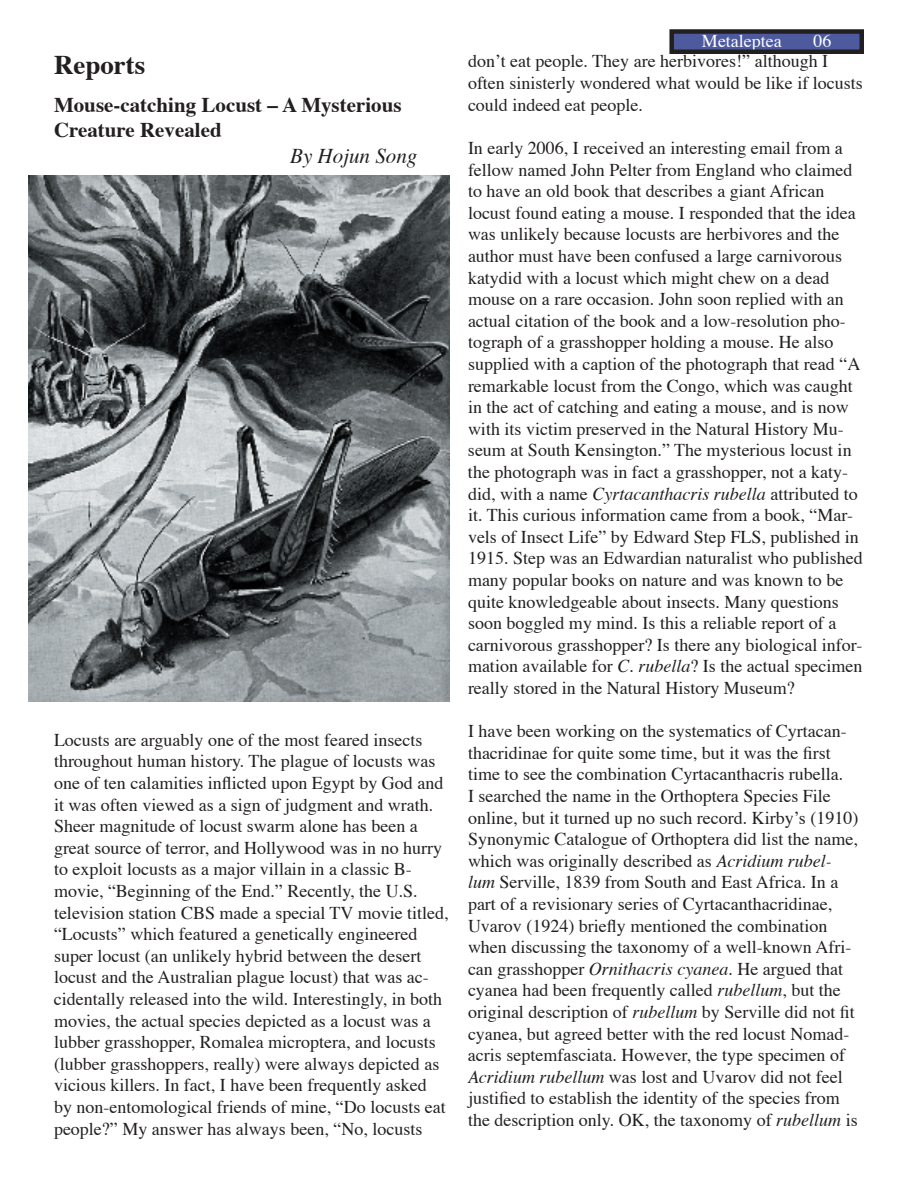
<style>
.page{position:relative;width:918px;height:1188px;background:#fff}
.page>*{position:absolute;margin:0;border:0;box-sizing:border-box;transform-origin:0 0}
.t1{font:700 27px "Times";color:#231f20}
.t2{font:700 21px/25.2px "Times";color:#231f20}
.t3{font:italic 21px "Times";color:#231f20}
.t4{font:18px/21.6px "Times";color:#231f20}
.t5{font:18px "Times";color:#fff}
.s1{font-style:italic}
</style>
<div class="page">
<div style="left:672px;top:32px;width:190px;height:20px;background:#4d5a9e"></div>
<div style="left:669px;top:29px;width:195px;height:25px;border:4px solid #231f20"></div>
<img style="left:28px;top:176px;width:422px;height:526px">
<h1 class="t1" style="left:54px;top:47px;width:93px">Reports</h1>
<p class="t2" style="left:54px;top:93px;width:349px">Mouse-catching Locust – A Mysterious<br>Creature Revealed</p>
<p class="t3" style="left:290px;top:143px;width:129px">By Hojun Song</p>
<p class="t4" style="left:54px;top:730px;width:396px">Locusts are arguably one of the most feared insects throughout human history. The plague of locusts was one of ten calamities inflicted upon Egypt by God and it was often viewed as a sign of judgment and wrath.<br>Sheer magnitude of locust swarm alone has been a great source of terror, and Hollywood was in no hurry to exploit locusts as a major villain in a classic B&shy;movie, “Beginning of the End.” Recently, the U.S. television station CBS made a special TV movie titled, “Locusts” which featured a genetically engineered super locust (an unlikely hybrid between the desert locust and the Australian plague locust) that was ac&shy;cidentally released into the wild. Interestingly, in both movies, the actual species depicted as a locust was a lubber grasshopper, Romalea microptera, and locusts (lubber grasshoppers, really) were always depicted as vicious killers. In fact, I have been frequently asked by non-entomological friends of mine, “Do locusts eat people?” My answer has always been, “No, locusts</p>
<p class="t5" style="left:702px;top:30px;width:81px">Metaleptea</p>
<p class="t5" style="left:813px;top:30px;width:19px">06</p>
<p class="t4" style="left:468px;top:52px;width:396px">donʼt eat people. They are herbivores!” although I often sinisterly wondered what would be like if locusts could indeed eat people.</p>
<p class="t4" style="left:468px;top:138px;width:396px">In early 2006, I received an interesting email from a fellow named John Pelter from England who claimed to have an old book that describes a giant African locust found eating a mouse. I responded that the idea was unlikely because locusts are herbivores and the author must have been confused a large carnivorous katydid with a locust which might chew on a dead mouse on a rare occasion. John soon replied with an actual citation of the book and a low-resolution pho&shy;tograph of a grasshopper holding a mouse. He also supplied with a caption of the photograph that read “A remarkable locust from the Congo, which was caught in the act of catching and eating a mouse, and is now with its victim preserved in the Natural History Mu&shy;seum at South Kensington.” The mysterious locust in the photograph was in fact a grasshopper, not a katy&shy;did, with a name <span class="s1">Cyrtacanthacris rubella</span> attributed to it. This curious information came from a book, “Mar&shy;vels of Insect Life” by Edward Step FLS, published in 1915. Step was an Edwardian naturalist who published many popular books on nature and was known to be quite knowledgeable about insects. Many questions soon boggled my mind. Is this a reliable report of a carnivorous grasshopper? Is there any biological infor&shy;mation available for <span class="s1">C. rubella</span>? Is the actual specimen really stored in the Natural History Museum?</p>
<p class="t4" style="left:468px;top:721px;width:392px">I have been working on the systematics of Cyrtacan&shy;thacridinae for quite some time, but it was the first time to see the combination Cyrtacanthacris rubella.<br>I searched the name in the Orthoptera Species File online, but it turned up no such record. Kirbyʼs (1910)<br>Synonymic Catalogue of Orthoptera did list the name, which was originally described as <span class="s1">Acridium rubel&shy;lum</span> Serville, 1839 from South and East Africa. In a part of a revisionary series of Cyrtacanthacridinae, Uvarov (1924) briefly mentioned the combination when discussing the taxonomy of a well-known Afri&shy;can grasshopper <span class="s1">Ornithacris cyanea</span>. He argued that cyanea had been frequently called <span class="s1">rubellum</span>, but the original description of <span class="s1">rubellum</span> by Serville did not fit cyanea, but agreed better with the red locust Nomad&shy;acris septemfasciata. However, the type specimen of <span class="s1">Acridium rubellum</span> was lost and Uvarov did not feel justified to establish the identity of the species from the description only. OK, the taxonomy of <span class="s1">rubellum</span> is</p>
</div>
